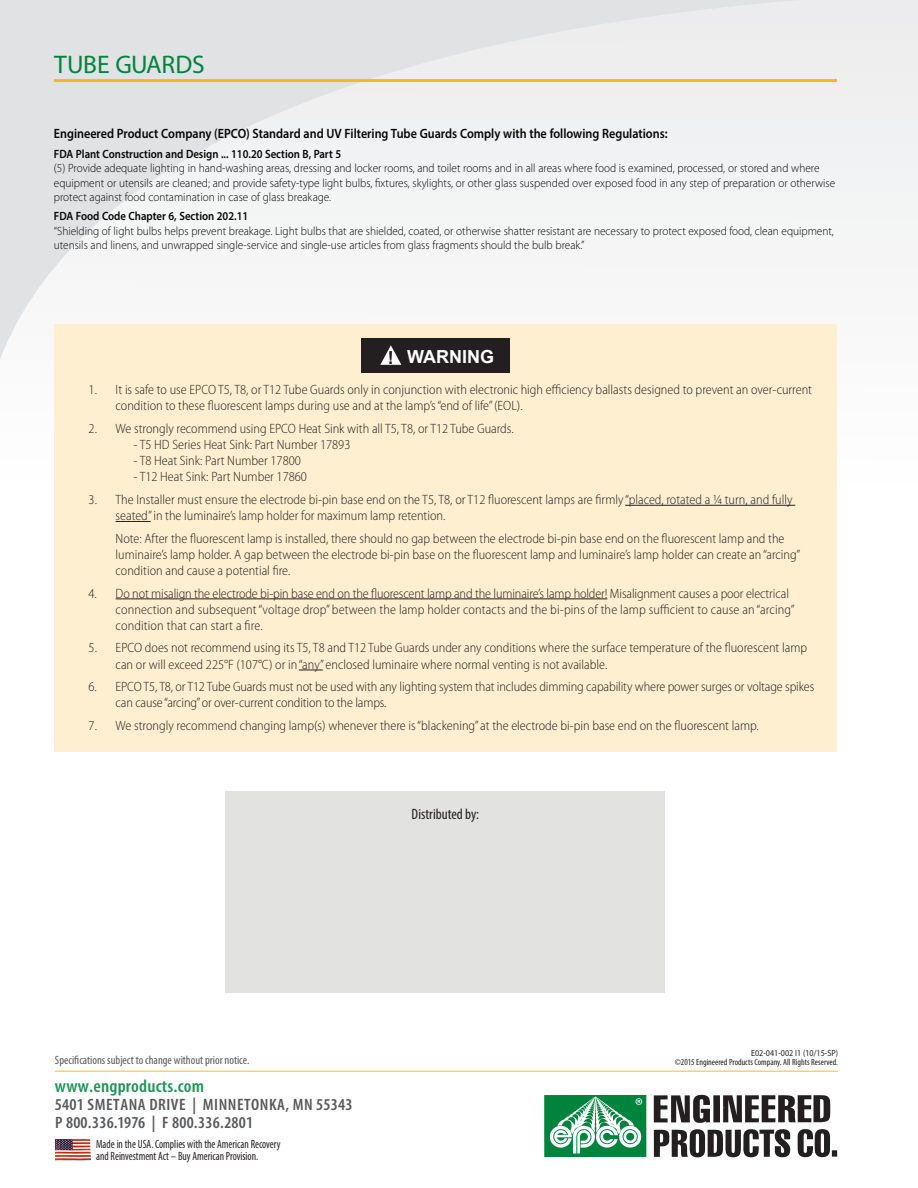
<style>
.page{position:relative;width:918px;height:1188px;background:#fff}
.page>*{position:absolute;margin:0;border:0;box-sizing:border-box;transform-origin:0 0}
.t1{font:25.5px "Myriad Pro";letter-spacing:-.01em;color:#00843d}
.t2{font:600 condensed 18px "Myriad Pro";letter-spacing:.01em;color:#1e9557;scale:1.05 1}
.t3{font:700 18px "Arial";color:#fff}
.t4{font:600 condensed 16.65px "Myriad Pro";letter-spacing:.01em;color:#57585a;scale:1.04 1}
.t5{font:600 condensed 16.5px "Myriad Pro";letter-spacing:.03em;color:#57585a;scale:1.06 1}
.t6{font:condensed 15px "Myriad Pro";color:#231f20}
.t7{font:300 semi-condensed 13.5px/16.2px "Myriad Pro";color:#231f20}
.t8{font:600 13.5px "Myriad Pro";color:#040503;scale:.9 1}
.t9{font:300 12px/14.4px "Myriad Pro";color:#040503;scale:.94 1}
.t10{font:600 12px "Myriad Pro";color:#040503;scale:.9 1}
.t11{font:condensed 12px/12px "Myriad Pro";color:#231f20;scale:.9 1}
.t12{font:condensed 12px "Myriad Pro";color:#57585a}
.t13{font:condensed 9px "Myriad Pro";color:#231f20}
.t14{font:9px "Myriad Pro";color:#231f20;scale:.9 1}
.s1{color:#231f20}
.s2{font-size:16.65px}
.s3{font-size:16.5px}
</style>
<div class="page">
<svg style="left:0;top:0;width:918px;height:359px;fill:#f1f2f3"></svg>
<hr style="left:54px;top:79px;width:783px;height:3px;background:#fcb81a">
<hr style="left:55px;top:1071px;width:783px;height:1px;background:#fcb81a">
<svg style="left:654px;top:1095px;width:176px;height:28px"></svg>
<svg style="left:654px;top:1129px;width:137px;height:29px"></svg>
<svg style="left:798px;top:1129px;width:39px;height:29px"></svg>
<svg style="left:544px;top:1095px;width:102px;height:62px"></svg>
<img style="left:56px;top:1138px;width:35px;height:23px">
<div style="left:226px;top:792px;width:439px;height:201px;background:#e2e2e1"></div>
<div style="left:54px;top:324px;width:783px;height:427px;background:#feefd0"></div>
<div style="left:362px;top:338px;width:148px;height:34px;background:#231f20"></div>
<svg style="left:380px;top:345px;width:21px;height:20px"></svg>
<hr style="left:625px;top:505px;width:170px;height:1px;background:#231f20">
<hr style="left:116px;top:521px;width:35px;height:1px;background:#231f20">
<hr style="left:116px;top:599px;width:491px;height:1px;background:#231f20">
<svg style="left:299px;top:670px;width:24px;height:1px"></svg>
<h1 class="t1" style="left:54px;top:48px;width:152px">TUBE GUARDS</h1>
<p class="t8" style="left:54px;top:124px;width:683px">Engineered Product Company (EPCO) Standard and UV Filtering Tube Guards Comply with the following Regulations:</p>
<p class="t10" style="left:54px;top:146px;width:321px">FDA Plant Construction and Design ... 110.20 Section B, Part 5</p>
<p class="t9" style="left:54px;top:161px;width:833px">(5) Provide adequate lighting in hand-washing areas, dressing and locker rooms, and toilet rooms and in all areas where food is examined, processed, or stored and where equipment or utensils are cleaned; and provide safety-type light bulbs, fixtures, skylights, or other glass suspended over exposed food in any step of preparation or otherwise protect against food contamination in case of glass breakage.</p>
<p class="t10" style="left:54px;top:209px;width:218px">FDA Food Code Chapter 6, Section 202.11</p>
<p class="t9" style="left:54px;top:223px;width:831px">“Shielding of light bulbs helps prevent breakage. Light bulbs that are shielded, coated, or otherwise shatter resistant are necessary to protect exposed food, clean equipment, utensils and linens, and unwrapped single-service and single-use articles from glass fragments should the bulb break.”</p>
<h2 class="t3" style="left:388px;top:345px;width:108px"><span class="s1">!</span> WARNING</h2>
<p class="t7" style="left:116px;top:381px;width:698px;text-indent:-27px">1. It is safe to use EPCO T5, T8, or T12 Tube Guards only in conjunction with electronic high efficiency ballasts designed to prevent an over-current condition to these fluorescent lamps during use and at the lamp’s “end of life” (EOL).</p>
<p class="t7" style="left:89px;top:420px;width:427px">2. We strongly recommend using EPCO Heat Sink with all T5, T8, or T12 Tube Guards.</p>
<p class="t7" style="left:134px;top:436px;width:218px">- T5 HD Series Heat Sink: Part Number 17893</p>
<p class="t7" style="left:134px;top:453px;width:169px">- T8 Heat Sink: Part Number 17800</p>
<p class="t7" style="left:134px;top:469px;width:175px">- T12 Heat Sink: Part Number 17860</p>
<p class="t7" style="left:116px;top:491px;width:678px;text-indent:-27px">3. The Installer must ensure the electrode bi-pin base end on the T5, T8, or T12 fluorescent lamps are firmly “placed, rotated a ¼ turn, and fully seated” in the luminaire’s lamp holder for maximum lamp retention.</p>
<p class="t7" style="left:116px;top:530px;width:686px">Note: After the fluorescent lamp is installed, there should no gap between the electrode bi-pin base end on the fluorescent lamp and the luminaire’s lamp holder. A gap between the electrode bi-pin base on the fluorescent lamp and luminaire’s lamp holder can create an “arcing” condition and cause a potential fire.</p>
<p class="t7" style="left:116px;top:585px;width:681px;text-indent:-27px">4. Do not misalign the electrode bi-pin base end on the fluorescent lamp and the luminaire’s lamp holder! Misalignment causes a poor electrical connection and subsequent “voltage drop” between the lamp holder contacts and the bi-pins of the lamp sufficient to cause an “arcing” condition that can start a fire.</p>
<p class="t7" style="left:116px;top:640px;width:693px;text-indent:-27px">5. EPCO does not recommend using its T5, T8 and T12 Tube Guards under any conditions where the surface temperature of the fluorescent lamp can or will exceed 225°F (107°C) or in “any” enclosed luminaire where normal venting is not available.</p>
<p class="t7" style="left:116px;top:678px;width:700px;text-indent:-27px">6. EPCO T5, T8, or T12 Tube Guards must not be used with any lighting system that includes dimming capability where power surges or voltage spikes can cause “arcing” or over-current condition to the lamps.</p>
<p class="t7" style="left:89px;top:717px;width:672px">7. We strongly recommend changing lamp(s) whenever there is “blackening” at the electrode bi-pin base end on the fluorescent lamp.</p>
<p class="t6" style="left:412px;top:805px;width:69px">Distributed by:</p>
<p class="t12" style="left:55px;top:1053px;width:196px">Specifications subject to change without prior notice.</p>
<h2 class="t2" style="left:55px;top:1075px;width:144px">www.engproducts.com</h2>
<p class="t5" style="left:55px;top:1095px;width:282px"><span class="s2">5401</span> SMETANA DRIVE | MINNETONKA, MN <span class="s2">55343</span></p>
<p class="t4" style="left:55px;top:1112px;width:192px"><span class="s3">P</span> 800.336.1976 <span class="s3">| F</span> 800.336.2801</p>
<p class="t11" style="left:96px;top:1138px;width:206px">Made in the USA. Complies with the American Recovery and Reinvestment Act – Buy American Provision.</p>
<p class="t14" style="left:751px;top:1048px;width:98px">E02-041-002 I1 (10/15-SP)</p>
<p class="t13" style="left:675px;top:1057px;width:165px">©2015 Engineered Products Company. All Rights Reserved.</p>
</div>
